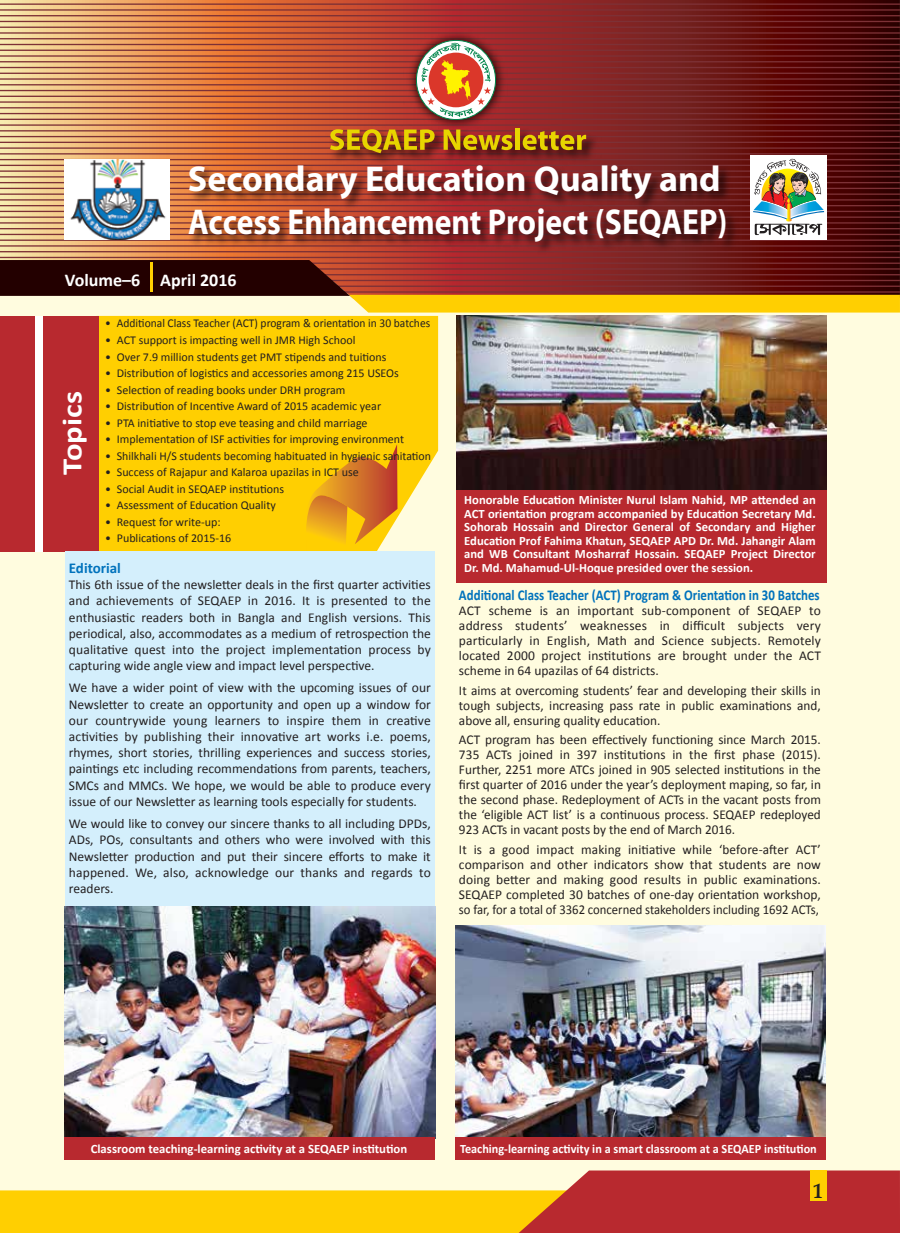
<style>
.page{position:relative;width:900px;height:1233px;background:#fff}
.page>*{position:absolute;margin:0;border:0;box-sizing:border-box;transform-origin:0 0}
.t1{font:700 36px/43.5px "Myriad";color:#fff}
.t2{font:700 28.35px "Calibri";color:#fff;scale:1.15 1}
.t3{font:700 21px "Book Antiqua";color:#231f20;scale:.9 1}
.t4{font:700 18px "Calibri";color:#fff}
.t5{font:700 15px "Calibri";color:#0072bc;scale:.86 1}
.t6{font:700 15px "Calibri";color:#0072bc}
.t7{font:13.5px/16.2px "Calibri";color:#231f20;text-align:justify}
.t8{font:700 12.75px/13.5px "Calibri";color:#fff;text-align:justify}
.t9{font:700 12.75px "Calibri";color:#fff;scale:.96 1}
.t10{font:12px "Calibri";color:#231f20}
.t11{font:12px "Calibri";color:#231f20;scale:.96 1}
</style>
<div class="page">
<div style="left:0;top:0;width:900px;height:1232px;background:#fffcdf"></div>
<svg style="left:0;top:1170px;width:900px;height:62px"></svg>
<div style="left:810px;top:1170px;width:16px;height:30px;background:#ffcf01"></div>
<svg style="left:0;top:0;width:900px;height:260px;background:#a65237"></svg>
<hr style="left:0;top:9px;width:900px;height:2px;background:#7d3136">
<hr style="left:0;top:15px;width:900px;height:1px;background:#7d3136">
<hr style="left:0;top:3px;width:900px;height:2px;background:#7d3136">
<hr style="left:0;top:21px;width:900px;height:1px;background:#7d3136">
<hr style="left:0;top:27px;width:900px;height:1px;background:#7d3136">
<hr style="left:0;top:32px;width:900px;height:2px;background:#7d3136">
<hr style="left:0;top:38px;width:900px;height:1px;background:#7d3136">
<hr style="left:0;top:44px;width:900px;height:1px;background:#7d3136">
<hr style="left:0;top:50px;width:900px;height:1px;background:#7d3136">
<hr style="left:0;top:55px;width:900px;height:2px;background:#7d3136">
<hr style="left:0;top:61px;width:900px;height:1px;background:#7d3136">
<hr style="left:0;top:67px;width:900px;height:1px;background:#7d3136">
<hr style="left:0;top:73px;width:900px;height:1px;background:#7d3136">
<hr style="left:0;top:78px;width:900px;height:2px;background:#7d3136">
<hr style="left:0;top:84px;width:900px;height:1px;background:#7d3136">
<hr style="left:0;top:90px;width:900px;height:1px;background:#7d3136">
<hr style="left:0;top:96px;width:900px;height:1px;background:#7d3136">
<hr style="left:0;top:101px;width:900px;height:2px;background:#7d3136">
<hr style="left:0;top:107px;width:900px;height:1px;background:#7d3136">
<hr style="left:0;top:113px;width:900px;height:1px;background:#7d3136">
<hr style="left:0;top:119px;width:900px;height:1px;background:#7d3136">
<hr style="left:0;top:124px;width:900px;height:2px;background:#7d3136">
<hr style="left:0;top:130px;width:900px;height:1px;background:#7d3136">
<hr style="left:0;top:136px;width:900px;height:1px;background:#7d3136">
<hr style="left:0;top:142px;width:900px;height:1px;background:#7d3136">
<hr style="left:0;top:147px;width:900px;height:2px;background:#7d3136">
<hr style="left:0;top:153px;width:900px;height:1px;background:#7d3136">
<hr style="left:0;top:159px;width:900px;height:1px;background:#7d3136">
<hr style="left:0;top:165px;width:900px;height:1px;background:#7d3136">
<hr style="left:0;top:170px;width:900px;height:2px;background:#7d3136">
<hr style="left:0;top:176px;width:900px;height:1px;background:#7d3136">
<hr style="left:0;top:182px;width:900px;height:1px;background:#7d3136">
<hr style="left:0;top:188px;width:900px;height:1px;background:#7d3136">
<hr style="left:0;top:193px;width:900px;height:2px;background:#7d3136">
<hr style="left:0;top:199px;width:900px;height:1px;background:#7d3136">
<hr style="left:0;top:205px;width:900px;height:1px;background:#7d3136">
<hr style="left:0;top:211px;width:900px;height:1px;background:#7d3136">
<hr style="left:0;top:216px;width:900px;height:2px;background:#7d3136">
<hr style="left:0;top:222px;width:900px;height:1px;background:#7d3136">
<hr style="left:0;top:228px;width:900px;height:1px;background:#7d3136">
<hr style="left:0;top:234px;width:900px;height:1px;background:#7d3136">
<hr style="left:0;top:239px;width:900px;height:2px;background:#7d3136">
<hr style="left:0;top:245px;width:900px;height:1px;background:#7d3136">
<hr style="left:0;top:251px;width:900px;height:1px;background:#7d3136">
<hr style="left:0;top:257px;width:900px;height:1px;background:#7d3136">
<img style="left:403px;top:28px;width:106px;height:96px">
<svg style="left:416px;top:40px;width:79px;height:79px"></svg>
<div style="left:416px;top:40px;width:80px;height:80px;border:1px solid #00854a;border-radius:50%"></div>
<svg style="left:421px;top:43px;width:70px;height:74px;background:#cd9370"></svg>
<img style="left:183px;top:156px;width:560px;height:101px">
<img style="left:326px;top:124px;width:275px;height:44px">
<svg style="left:330px;top:129px;width:104px;height:24px;background:#b27a12"></svg>
<svg style="left:443px;top:129px;width:69px;height:21px"></svg>
<div style="left:515px;top:128px;width:5px;height:22px;background:#e7d500"></div>
<svg style="left:522px;top:131px;width:64px;height:19px"></svg>
<div style="left:750px;top:155px;width:76px;height:84px;background:#fff"></div>
<img style="left:753px;top:159px;width:71px;height:77px">
<img style="left:65px;top:159px;width:104px;height:80px">
<div style="left:99px;top:316px;width:339px;height:235px;background:#ffcf01"></div>
<svg style="left:299px;top:444px;width:98px;height:107px;background:#eaa41b"></svg>
<div style="left:0;top:316px;width:99px;height:235px;background:#b8292f"></div>
<div style="left:36px;top:316px;width:7px;height:235px;background:#fff"></div>
<svg style="left:0;top:260px;width:900px;height:52px;background:#93572a"></svg>
<hr style="left:150px;top:262px;width:2px;height:30px;background:#ffcf01">
<div style="left:65px;top:551px;width:370px;height:358px;background:#d4effc"></div>
<img style="left:65px;top:906px;width:370px;height:230px">
<div style="left:64px;top:1136px;width:371px;height:23px;background:#b8292f"></div>
<img style="left:456px;top:316px;width:370px;height:174px">
<div style="left:456px;top:490px;width:370px;height:92px;background:#b8292f"></div>
<img style="left:455px;top:925px;width:370px;height:211px">
<div style="left:455px;top:1136px;width:371px;height:23px;background:#b8292f"></div>
<h1 class="t1" style="left:188px;top:158px;width:541px">Secondary Education Quality and<br>Access Enhancement Project (SEQAEP)</h1>
<h3 class="t4" style="left:65px;top:269px;width:173px">Volume–6 April 2016</h3>
<h2 class="t2" style="left:54px;top:474px;width:74px;rotate:-90deg">Topics</h2>
<p class="t11" style="left:105px;top:316px;width:340px">• Additional Class Teacher (ACT) program &amp; orientation in 30 batches</p>
<p class="t10" style="left:105px;top:332px;width:252px">• ACT support is impacting well in JMR High School</p>
<p class="t10" style="left:105px;top:349px;width:283px">• Over 7.9 million students get PMT stipends and tuitions</p>
<p class="t10" style="left:105px;top:365px;width:295px">• Distribution of logistics and accessories among 215 USEOs</p>
<p class="t10" style="left:105px;top:382px;width:242px">• Selection of reading books under DRH program</p>
<p class="t10" style="left:105px;top:398px;width:277px">• Distribution of Incentive Award of 2015 academic year</p>
<p class="t10" style="left:105px;top:415px;width:264px">• PTA initiative to stop eve teasing and child marriage</p>
<p class="t10" style="left:105px;top:431px;width:300px">• Implementation of ISF activities for improving environment</p>
<p class="t10" style="left:105px;top:448px;width:327px">• Shilkhali H/S students becoming habituated in hygienic sanitation</p>
<p class="t10" style="left:105px;top:464px;width:255px">• Success of Rajapur and Kalaroa upazilas in ICT use</p>
<p class="t10" style="left:105px;top:481px;width:181px">• Social Audit in SEQAEP institutions</p>
<p class="t10" style="left:105px;top:497px;width:172px">• Assessment of Education Quality</p>
<p class="t10" style="left:105px;top:514px;width:117px">• Request for write-up:</p>
<p class="t10" style="left:105px;top:530px;width:128px">• Publications of 2015-16</p>
<p class="t6" style="left:69px;top:558px;width:54px">Editorial</p>
<p class="t7" style="left:69px;top:576px;width:363px">This 6th issue of the newsletter deals in the first quarter activities and achievements of SEQAEP in 2016. It is presented to the enthusiastic readers both in Bangla and English versions. This periodical, also, accommodates as a medium of retrospection the qualitative quest into the project implementation process by capturing wide angle view and impact level perspective.</p>
<p class="t7" style="left:69px;top:679px;width:363px">We have a wider point of view with the upcoming issues of our Newsletter to create an opportunity and open up a window for our countrywide young learners to inspire them in creative activities by publishing their innovative art works i.e. poems, rhymes, short stories, thrilling experiences and success stories, paintings etc including recommendations from parents, teachers, SMCs and MMCs. We hope, we would be able to produce every issue of our Newsletter as learning tools especially for students.</p>
<p class="t7" style="left:69px;top:815px;width:363px">We would like to convey our sincere thanks to all including DPDs, ADs, POs, consultants and others who were involved with this Newsletter production and put their sincere efforts to make it happened. We, also, acknowledge our thanks and regards to readers.</p>
<p class="t8" style="left:464px;top:493px;width:353px">Honorable Education Minister Nurul Islam Nahid, MP attended an ACT orientation program accompanied by Education Secretary Md.<br>Sohorab Hossain and Director General of Secondary and Higher Education Prof Fahima Khatun, SEQAEP APD Dr. Md. Jahangir Alam and WB Consultant Mosharraf Hossain. SEQAEP Project Director Dr. Md. Mahamud-Ul-Hoque presided over the session.</p>
<p class="t5" style="left:459px;top:585px;width:421px">Additional Class Teacher (ACT) Program &amp; Orientation in 30 Batches</p>
<p class="t7" style="left:459px;top:603px;width:363px;line-height:15px">ACT scheme is an important sub-component of SEQAEP to address students’ weaknesses in difficult subjects very particularly in English, Math and Science subjects. Remotely located 2000 project institutions are brought under the ACT scheme in 64 upazilas of 64 districts.</p>
<p class="t7" style="left:459px;top:682px;width:363px;line-height:15px">It aims at overcoming students’ fear and developing their skills in tough subjects, increasing pass rate in public examinations and, above all, ensuring quality education.</p>
<p class="t7" style="left:459px;top:732px;width:363px;line-height:15px">ACT program has been effectively functioning since March 2015.<br>735 ACTs joined in 397 institutions in the first phase (2015).<br>Further, 2251 more ATCs joined in 905 selected institutions in the first quarter of 2016 under the year’s deployment maping, so far, in the second phase. Redeployment of ACTs in the vacant posts from the ‘eligible ACT list’ is a continuous process. SEQAEP redeployed 923 ACTs in vacant posts by the end of March 2016.</p>
<p class="t7" style="left:459px;top:841px;width:363px;line-height:15px">It is a good impact making initiative while ‘before-after ACT’ comparison and other indicators show that students are now doing better and making good results in public examinations.<br>SEQAEP completed 30 batches of one-day orientation workshop, so far, for a total of 3362 concerned stakeholders including 1692 ACTs,</p>
<p class="t8" style="left:91px;top:1141px;width:318px">Classroom teaching-learning activity at a SEQAEP institution</p>
<p class="t9" style="left:460px;top:1140px;width:373px">Teaching-learning activity in a smart classroom at a SEQAEP institution</p>
<h3 class="t3" style="left:813px;top:1175px;width:12px">1</h3>
</div>
